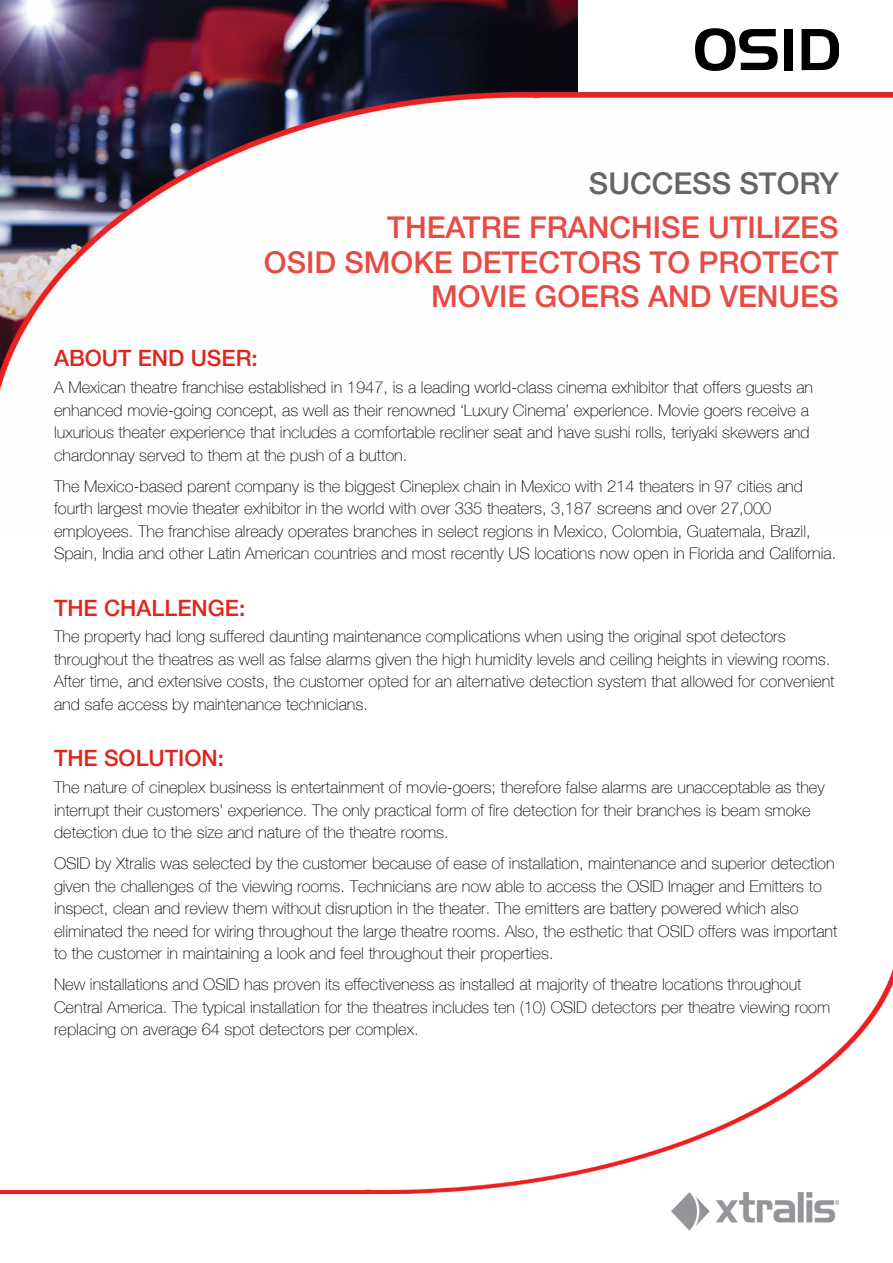
<style>
.page{position:relative;width:893px;height:1263px;background:#fff}
.page>*{position:absolute;margin:0;border:0;box-sizing:border-box;transform-origin:0 0}
.t1{font:500 30px/34.5px "Helvetica Neue LT";color:#e64c44;text-align:right}
.t2{font:500 30px "Helvetica Neue LT";color:#636569}
.t3{font:500 22.5px "Helvetica Neue LT";color:#e1251b}
.t4{font:16.5px/22.5px "Helvetica Neue";color:#000}
</style>
<div class="page">
<img style="left:0;top:968px;width:893px;height:263px">
<img style="left:672px;top:1193px;width:167px;height:37px">
<img style="left:0;top:0;width:893px;height:393px">
<svg style="left:695px;top:28px;width:83px;height:43px"></svg>
<div style="left:784px;top:29px;width:9px;height:41px;background:#000"></div>
<svg style="left:801px;top:29px;width:38px;height:41px"></svg>
<h1 class="t2" style="left:589px;top:165px;width:252px">SUCCESS STORY</h1>
<h1 class="t1" style="left:264px;top:210px;width:576px">THEATRE FRANCHISE UTILIZES<br>OSID SMOKE DETECTORS TO PROTECT<br>MOVIE GOERS AND VENUES</h1>
<h2 class="t3" style="left:54px;top:345px;width:205px">ABOUT END USER:</h2>
<p class="t4" style="left:54px;top:376px;width:761px">A Mexican theatre franchise established in 1947, is a leading world-class cinema exhibitor that offers guests an enhanced movie-going concept, as well as their renowned ‘Luxury Cinema’ experience. Movie goers receive a luxurious theater experience that includes a comfortable recliner seat and have sushi rolls, teriyaki skewers and chardonnay served to them at the push of a button.</p>
<p class="t4" style="left:54px;top:474px;width:784px">The Mexico-based parent company is the biggest Cineplex chain in Mexico with 214 theaters in 97 cities and fourth largest movie theater exhibitor in the world with over 335 theaters, 3,187 screens and over 27,000 employees. The franchise already operates branches in select regions in Mexico, Colombia, Guatemala, Brazil, Spain, India and other Latin American countries and most recently US locations now open in Florida and California.</p>
<h2 class="t3" style="left:54px;top:594px;width:193px">THE CHALLENGE:</h2>
<p class="t4" style="left:54px;top:625px;width:782px">The property had long suffered daunting maintenance complications when using the original spot detectors throughout the theatres as well as false alarms given the high humidity levels and ceiling heights in viewing rooms.<br>After time, and extensive costs, the customer opted for an alternative detection system that allowed for convenient and safe access by maintenance technicians.</p>
<h2 class="t3" style="left:54px;top:745px;width:172px">THE SOLUTION:</h2>
<p class="t4" style="left:54px;top:776px;width:772px">The nature of cineplex business is entertainment of movie-goers; therefore false alarms are unacceptable as they interrupt their customers’ experience. The only practical form of fire detection for their branches is beam smoke detection due to the size and nature of the theatre rooms.</p>
<p class="t4" style="left:54px;top:852px;width:785px">OSID by Xtralis was selected by the customer because of ease of installation, maintenance and superior detection given the challenges of the viewing rooms. Technicians are now able to access the OSID Imager and Emitters to inspect, clean and review them without disruption in the theater. The emitters are battery powered which also eliminated the need for wiring throughout the large theatre rooms. Also, the esthetic that OSID offers was important to the customer in maintaining a look and feel throughout their properties.</p>
<p class="t4" style="left:54px;top:973px;width:778px">New installations and OSID has proven its effectiveness as installed at majority of theatre locations throughout<br>Central America. The typical installation for the theatres includes ten (10) OSID detectors per theatre viewing room replacing on average 64 spot detectors per complex.</p>
</div>
